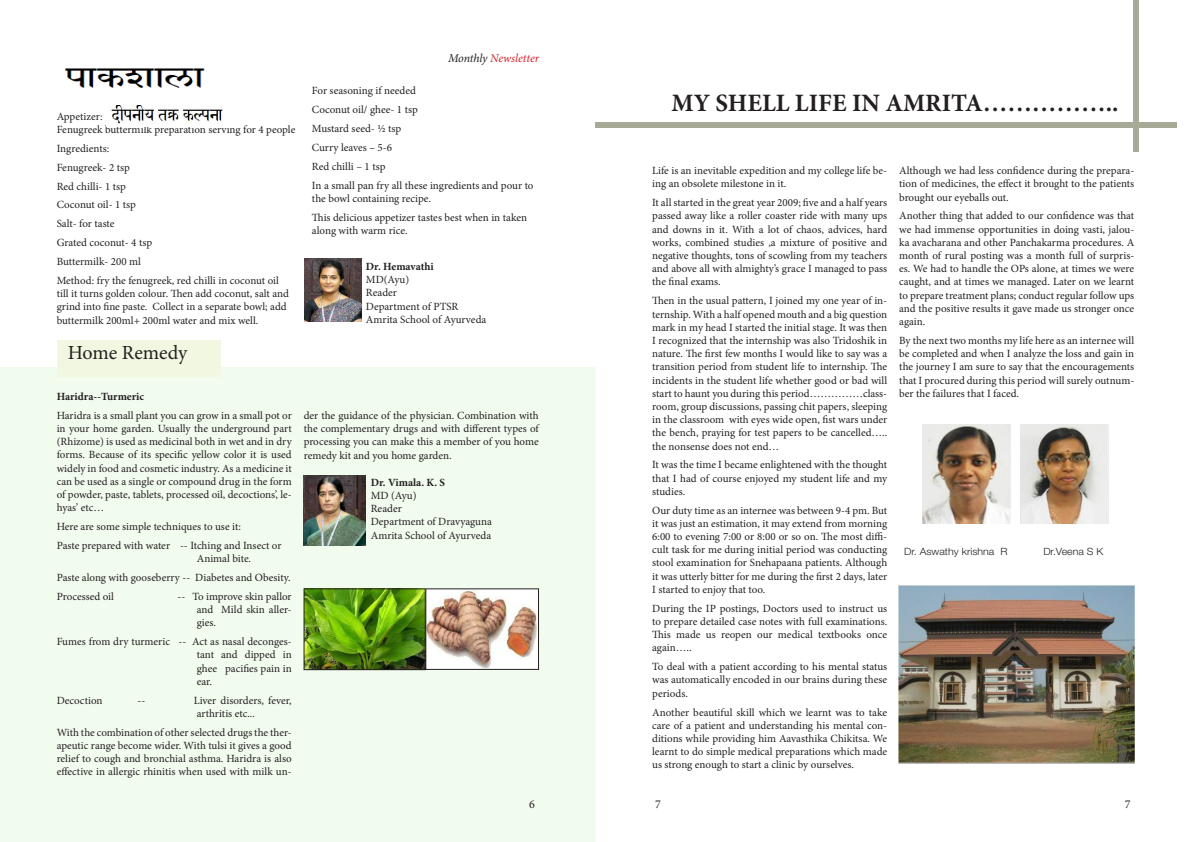
<style>
.page{position:relative;width:1191px;height:842px;background:#fff}
.page>*{position:absolute;margin:0;border:0;box-sizing:border-box;transform-origin:0 0}
.t1{font:700 25px "Minion Pro";color:#231f20}
.t2{font:20px "Minion Pro";letter-spacing:-.005em;color:#231f20}
.t3{font:italic 12px "Minion Pro";letter-spacing:-.01em;color:#d1232a}
.t4{font:12px "Minion Pro";color:#231f20}
.t5{font:11px/13.2px "Minion Pro";color:#231f20;text-align:justify}
.t6{font:700 11px "Minion Pro";color:#231f20}
.t7{font:300 10px "Helvetica Neue LT Std";color:#231f20;scale:1.06 1}
.s1{color:#231f20}
</style>
<div class="page">
<img style="left:922px;top:425px;width:88px;height:99px">
<img style="left:1020px;top:425px;width:88px;height:99px">
<div style="left:595px;top:122px;width:582px;height:6px;background:#a7aa97"></div>
<div style="left:1133px;top:0;width:6px;height:151px;background:#a7aa97"></div>
<div style="left:0;top:368px;width:595px;height:474px;background:#f1fbee"></div>
<div style="left:58px;top:340px;width:163px;height:37px;background:#f1f7e0"></div>
<img style="left:64px;top:68px;width:141px;height:20px">
<img style="left:111px;top:105px;width:112px;height:19px">
<img style="left:306px;top:591px;width:231px;height:77px">
<div style="left:425px;top:589px;width:114px;height:81px;border:1px solid #231f20"></div>
<div style="left:304px;top:589px;width:121px;height:81px;border:1px solid #231f20"></div>
<img style="left:304px;top:476px;width:62px;height:70px">
<img style="left:305px;top:258px;width:56px;height:63px">
<img style="left:899px;top:585px;width:235px;height:178px">
<p class="t5" style="left:57px;top:110px;width:240px">Appetizer: दीपनीय<br>Fenugreek buttermilk preparation serving for 4 people</p>
<p class="t5" style="left:57px;top:139px;width:224px;line-height:18.9px;text-align:left">Ingredients:<br>Fenugreek- 2 tsp<br>Red chilli- 1 tsp<br>Coconut oil- 1 tsp<br>Salt- for taste<br>Grated coconut- 4 tsp<br>Buttermilk- 200 ml<br>Method: fry the fenugreek, red chilli in coconut oil</p>
<p class="t5" style="left:57px;top:287px;width:234px;text-align:left">till it turns golden colour. Then add coconut, salt and grind into fine paste. Collect in a separate bowl; add buttermilk 200ml+ 200ml water and mix well.</p>
<h2 class="t2" style="left:68px;top:339px;width:121px">Home Remedy</h2>
<p class="t3" style="left:448px;top:50px;width:93px"><span class="s1">Monthly</span> Newsletter</p>
<p class="t5" style="left:312px;top:82px;width:223px;line-height:18.9px;text-align:left">For seasoning if needed<br>Coconut oil/ ghee- 1 tsp<br>Mustard seed- ½ tsp<br>Curry leaves – 5-6<br>Red chilli – 1 tsp<br>In a small pan fry all these ingredients and pour to</p>
<p class="t5" style="left:312px;top:189px;width:217px;line-height:18.9px">the bowl containing recipe.<br>This delicious appetizer tastes best when in taken</p>
<p class="t5" style="left:312px;top:224px;width:97px">along with warm rice.</p>
<p class="t6" style="left:366px;top:259px;width:69px">Dr. Hemavathi</p>
<p class="t5" style="left:366px;top:273px;width:122px;text-align:left">MD(Ayu)<br>Reader<br>Department of PTSR<br>Amrita School of Ayurveda</p>
<p class="t6" style="left:57px;top:389px;width:89px">Haridra--Turmeric</p>
<p class="t5" style="left:57px;top:409px;width:236px">Haridra is a small plant you can grow in a small pot or in your home garden. Usually the underground part (Rhizome) is used as medicinal both in wet and in dry forms. Because of its specific yellow color it is used widely in food and cosmetic industry. As a medicine it can be used as a single or compound drug in the form of powder, paste, tablets, processed oil, decoctions’, le&shy;hyas’ etc…</p>
<p class="t5" style="left:57px;top:517px;width:226px;line-height:18.9px">Here are some simple techniques to use it:<br>Paste prepared with water -- Itching and Insect or</p>
<p class="t5" style="left:57px;top:549px;width:235px;line-height:18.9px;text-align:left;text-indent:140px">Animal bite.<br>Paste along with gooseberry -- Diabetes and Obesity.<br>Processed oil</p>
<p class="t5" style="left:197px;top:590px;width:96px;text-indent:-19px">-- To improve skin pallor and Mild skin aller&shy;gies.</p>
<p class="t5" style="left:197px;top:635px;width:96px;text-indent:-140px">Fumes from dry turmeric -- Act as nasal deconges&shy;tant and dipped in ghee pacifies pain in ear.</p>
<p class="t5" style="left:57px;top:693px;width:47px">Decoction</p>
<p class="t5" style="left:137px;top:693px;width:9px">--</p>
<p class="t5" style="left:194px;top:693px;width:99px">Liver disorders, fever, arthritis etc...</p>
<p class="t5" style="left:57px;top:726px;width:236px">With the combination of other selected drugs the ther&shy;apeutic range become wider. With tulsi it gives a good relief to cough and bronchial asthma. Haridra is also effective in allergic rhinitis when used with milk un-</p>
<p class="t5" style="left:304px;top:409px;width:236px">der the guidance of the physician. Combination with the complementary drugs and with different types of processing you can make this a member of you home remedy kit and you home garden.</p>
<p class="t6" style="left:371px;top:475px;width:76px">Dr. Vimala. K. S</p>
<p class="t5" style="left:371px;top:489px;width:123px;text-align:left">MD (Ayu)<br>Reader<br>Department of Dravyaguna<br>Amrita School of Ayurveda</p>
<p class="t4" style="left:529px;top:796px;width:7px">6</p>
<h1 class="t1" style="left:671px;top:85px;width:448px">MY SHELL LIFE IN AMRITA……………..</h1>
<p class="t5" style="left:652px;top:164px;width:236px">Life is an inevitable expedition and my college life be&shy;ing an obsolete milestone in it.</p>
<p class="t5" style="left:652px;top:196px;width:236px">It all started in the great year 2009; five and a half years passed away like a roller coaster ride with many ups and downs in it. With a lot of chaos, advices, hard works, combined studies ,a mixture of positive and negative thoughts, tons of scowling from my teachers and above all with almighty’s grace I managed to pass the final exams.</p>
<p class="t5" style="left:652px;top:294px;width:236px">Then in the usual pattern, I joined my one year of in&shy;ternship. With a half opened mouth and a big question mark in my head I started the initial stage. It was then I recognized that the internship was also Tridoshik in nature. The first few months I would like to say was a transition period from student life to internship. The incidents in the student life whether good or bad will start to haunt you during this period……………class&shy;room, group discussions, passing chit papers, sleeping in the classroom with eyes wide open, fist wars under the bench, praying for test papers to be cancelled….. the nonsense does not end…</p>
<p class="t5" style="left:652px;top:458px;width:236px">It was the time I became enlightened with the thought that I had of course enjoyed my student life and my studies.</p>
<p class="t5" style="left:652px;top:504px;width:236px">Our duty time as an internee was between 9-4 pm. But it was just an estimation, it may extend from morning 6:00 to evening 7:00 or 8:00 or so on. The most diffi&shy;cult task for me during initial period was conducting stool examination for Snehapaana patients. Although it was utterly bitter for me during the first 2 days, later I started to enjoy that too.</p>
<p class="t5" style="left:652px;top:602px;width:236px">During the IP postings, Doctors used to instruct us to prepare detailed case notes with full examinations.<br>This made us reopen our medical textbooks once again…..</p>
<p class="t5" style="left:652px;top:660px;width:236px">To deal with a patient according to his mental status was automatically encoded in our brains during these periods.</p>
<p class="t5" style="left:652px;top:705px;width:236px">Another beautiful skill which we learnt was to take care of a patient and understanding his mental con&shy;ditions while providing him Aavasthika Chikitsa. We learnt to do simple medical preparations which made us strong enough to start a clinic by ourselves.</p>
<p class="t5" style="left:899px;top:164px;width:236px">Although we had less confidence during the prepara&shy;tion of medicines, the effect it brought to the patients brought our eyeballs out.</p>
<p class="t5" style="left:899px;top:209px;width:236px">Another thing that added to our confidence was that we had immense opportunities in doing vasti, jalou&shy;ka avacharana and other Panchakarma procedures. A month of rural posting was a month full of surpris&shy;es. We had to handle the OPs alone, at times we were caught, and at times we managed. Later on we learnt to prepare treatment plans; conduct regular follow ups and the positive results it gave made us stronger once again.</p>
<p class="t5" style="left:899px;top:334px;width:236px">By the next two months my life here as an internee will be completed and when I analyze the loss and gain in the journey I am sure to say that the encouragements that I procured during this period will surely outnum&shy;ber the failures that I faced.</p>
<p class="t7" style="left:904px;top:545px;width:99px">Dr. Aswathy krishna R</p>
<p class="t7" style="left:1043px;top:545px;width:58px">Dr.Veena S K</p>
<p class="t4" style="left:655px;top:796px;width:7px">7</p>
<p class="t4" style="left:1124px;top:796px;width:7px">7</p>
</div>
